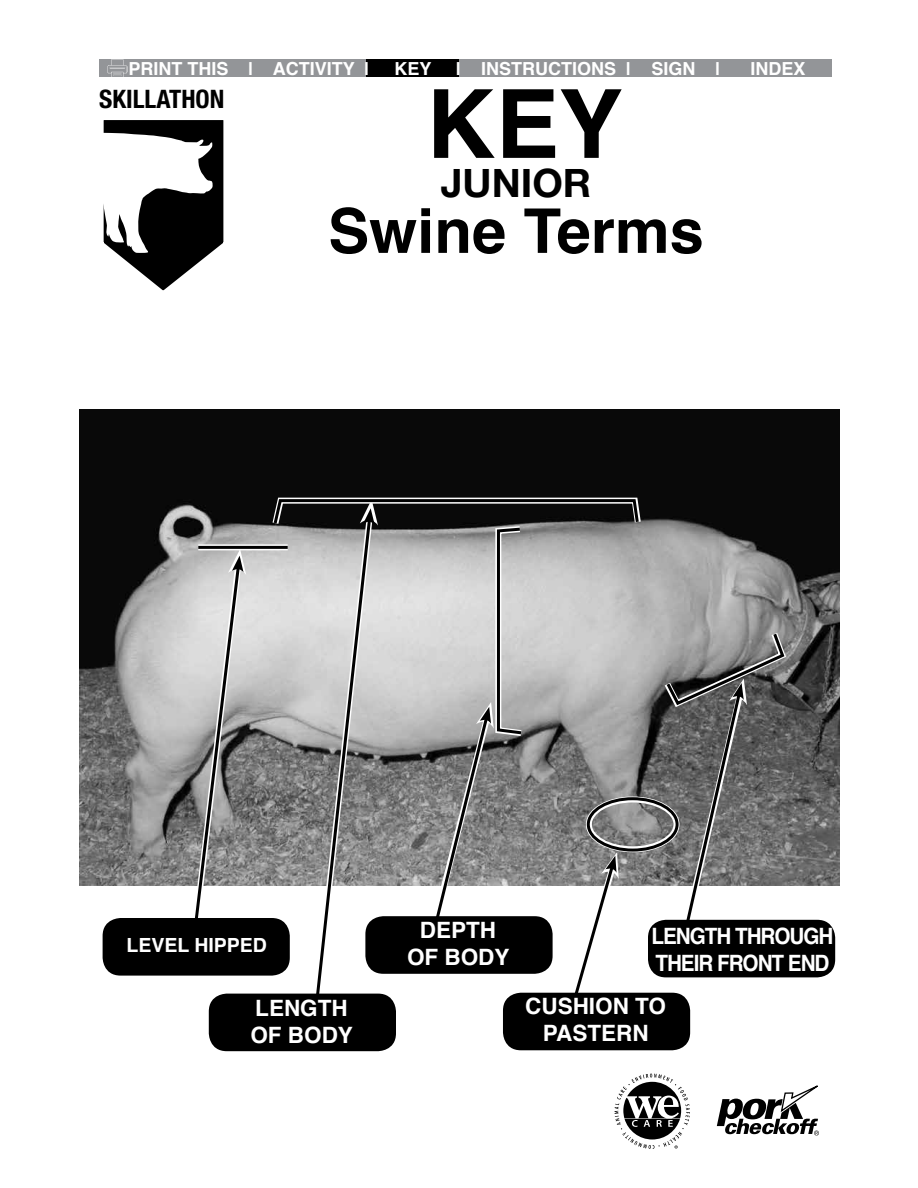
<style>
.page{position:relative;width:918px;height:1188px;background:#fff}
.page>*{position:absolute;margin:0;border:0;box-sizing:border-box;transform-origin:0 0}
.t1{font:700 95.25px "Helvetica";color:#000}
.t2{font:700 61.65px "Helvetica";color:#000}
.t3{font:700 39.3px "Helvetica Neue LT Std";color:#000}
.t4{font:700 condensed 25.5px "Helvetica Neue LT Std";color:#000}
.t5{font:700 22.5px/27px "Helvetica";color:#fff;text-align:center}
.t6{font:700 22.5px/27px "Helvetica";letter-spacing:-.05em;color:#fff;scale:.92 1}
.t7{font:700 19.5px "Helvetica";color:#fff}
.t8{font:700 18px "Helvetica";color:#fff}
</style>
<div class="page">
<div style="left:99px;top:59px;width:733px;height:18px;background:#939598"></div>
<div style="left:366px;top:59px;width:93px;height:18px;background:#000"></div>
<img style="left:107px;top:59px;width:21px;height:18px">
<svg style="left:103px;top:120px;width:121px;height:171px"></svg>
<svg style="left:717px;top:1085px;width:102px;height:50px"></svg>
<svg style="left:615px;top:1074px;width:75px;height:75px"></svg>
<img style="left:79px;top:409px;width:761px;height:477px">
<svg style="left:190px;top:549px;width:56px;height:369px;background:#ababab"></svg>
<div style="left:103px;top:918px;width:187px;height:58px;background:#000;border-radius:18px"></div>
<div style="left:209px;top:994px;width:187px;height:57px;background:#000;border-radius:18px"></div>
<div style="left:198px;top:544px;width:90px;height:6px;background:#e1e1e1"></div>
<hr style="left:198px;top:546px;width:90px;height:3px;background:#000">
<svg style="left:659px;top:626px;width:131px;height:295px;background:#7e7e7e"></svg>
<div style="left:648px;top:920px;width:187px;height:57px;background:#000;border-radius:18px"></div>
<svg style="left:268px;top:495px;width:377px;height:516px"></svg>
<div style="left:503px;top:993px;width:187px;height:57px;background:#000;border-radius:18px"></div>
<p class="t8" style="left:128px;top:54px;width:243px">PRINT THIS | ACTIVITY |</p>
<p class="t8" style="left:395px;top:54px;width:39px">KEY</p>
<p class="t8" style="left:456px;top:54px;width:266px">| INSTRUCTIONS | SIGN |</p>
<p class="t8" style="left:750px;top:54px;width:57px">INDEX</p>
<h3 class="t4" style="left:99px;top:84px;width:127px">SKILLATHON</h3>
<h1 class="t1" style="left:427px;top:47px;width:197px">KEY</h1>
<h3 class="t3" style="left:441px;top:159px;width:152px">JUNIOR</h3>
<h2 class="t2" style="left:328px;top:181px;width:377px">Swine Terms</h2>
<p class="t7" style="left:127px;top:930px;width:142px">LEVEL HIPPED</p>
<p class="t5" style="left:250px;top:995px;width:104px;text-align:left">LENGTH<br>OF BODY</p>
<p class="t5" style="left:407px;top:916px;width:104px">DEPTH<br>OF BODY</p>
<p class="t6" style="left:651px;top:923px;width:199px">LENGTH THROUGH<br>THEIR FRONT END</p>
<p class="t5" style="left:525px;top:993px;width:142px">CUSHION TO<br>PASTERN</p>
</div>
